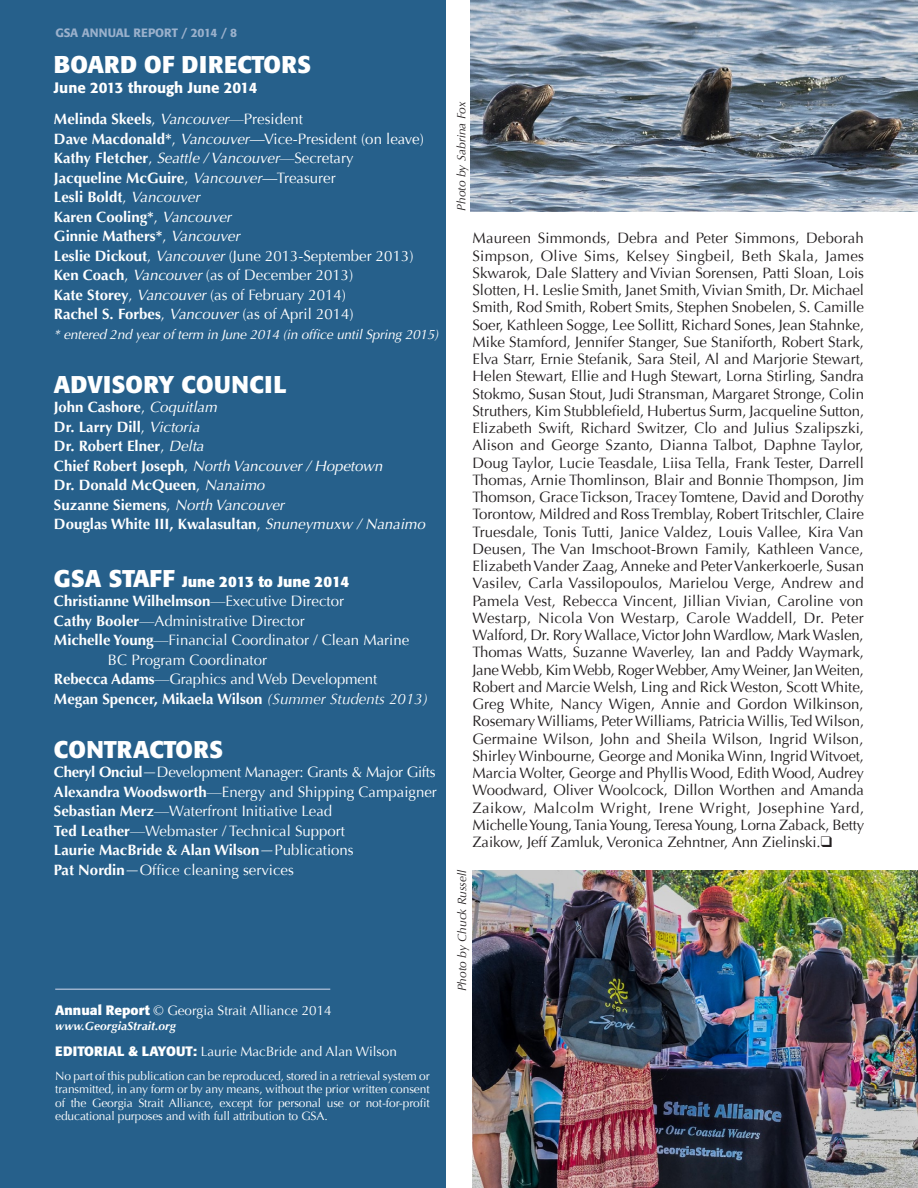
<style>
.page{position:relative;width:918px;height:1188px;background:#fff}
.page>*{position:absolute;margin:0;border:0;box-sizing:border-box;transform-origin:0 0}
.Heading_1{font:700 24px "Formata";letter-spacing:.01em;color:#fff}
.Heading_2{font:700 24px "Formata";color:#fff}
.t1{font:15px/17.2px "Optima";letter-spacing:-.005em;color:#231f20;text-align:justify}
.t2{font:15px/19.5px "Optima";color:#fff}
.t3{font:700 15px "Optima";color:#fff}
.t4{font:italic 15px "Optima";color:#fff}
.t5{font:15px "Optima";letter-spacing:-.02em;color:#fff}
.Heading_1-2{font:700 15px "Formata";color:#fff}
.t6{font:500 15px "Formata";color:#fff}
.t7{font:13.5px "Optima";color:#fff}
.t8{font:italic 13.5px "Optima";letter-spacing:-.01em;color:#fff}
.t9{font:12px/13.5px "Optima";letter-spacing:-.01em;color:#fff;text-align:justify}
.t10{font:italic 12px "Optima";color:#231f20}
.t11{font:500 12px "Formata";color:#9bb1cc}
.t12{font:italic 700 12px "Optima";color:#fff}
.s1{font-weight:400}
.s2{font-weight:400;font-style:italic}
.s3{font-weight:700}
.s4{font-style:italic}
.s5{font-weight:700;font-style:normal}
.s6{font-style:normal}
.s7{font-size:24px}
.s8{font-family:"Formata";font-weight:700}
</style>
<div class="page">
<img style="left:472px;top:870px;width:446px;height:318px">
<div style="left:0;top:0;width:446px;height:1188px;background:#26608b"></div>
<hr style="left:55px;top:988px;width:275px;height:2px;background:#9bb1cc">
<img style="left:471px;top:0;width:447px;height:212px">
<p class="t11" style="left:55px;top:25px;width:183px">GSA ANNUAL REPORT / 2014 / 8</p>
<p class="Heading_1" style="left:54px;top:49px;width:259px">BOARD OF DIRECTORS</p>
<p class="t6" style="left:54px;top:78px;width:205px">June 2013 through June 2014</p>
<p class="t3" style="left:54px;top:110px;width:251px">Melinda Skeels<span class="s1">,</span> <span class="s2">Vancouver</span><span class="s1">—President</span></p>
<p class="t2" style="left:54px;top:129px;width:371px"><span class="s3">Dave Macdonald*</span>, <span class="s4">Vancouver—</span>Vice-President (on leave)</p>
<p class="t4" style="left:54px;top:149px;width:301px"><span class="s5">Kathy Fletcher</span><span class="s6">,</span> Seattle / Vancouver<span class="s6">—Secretary</span></p>
<p class="t3" style="left:54px;top:169px;width:283px">Jacqueline McGuire<span class="s1">,</span> <span class="s2">Vancouver—</span><span class="s1">Treasurer</span></p>
<p class="t3" style="left:54px;top:188px;width:147px">Lesli Boldt<span class="s1">,</span> <span class="s2">Vancouver</span></p>
<p class="t3" style="left:54px;top:208px;width:179px">Karen Cooling*<span class="s1">,</span> <span class="s2">Vancouver</span></p>
<p class="t3" style="left:54px;top:227px;width:187px">Ginnie Mathers*<span class="s1">,</span> <span class="s2">Vancouver</span></p>
<p class="t2" style="left:54px;top:246px;width:361px"><span class="s3">Leslie Dickout</span>, <span class="s4">Vancouver</span> (June 2013-September 2013)</p>
<p class="t2" style="left:54px;top:265px;width:301px"><span class="s3">Ken Coach</span>, <span class="s4">Vancouver</span> (as of December 2013)</p>
<p class="t2" style="left:54px;top:285px;width:294px"><span class="s3">Kate Storey</span>, <span class="s4">Vancouver</span> (as of February 2014)</p>
<p class="t2" style="left:54px;top:304px;width:301px"><span class="s3">Rachel S. Forbes</span>, <span class="s4">Vancouver</span> (as of April 2014)</p>
<p class="t8" style="left:54px;top:326px;width:386px">* entered 2nd year of term in June 2014 (in office until Spring 2015)</p>
<p class="Heading_1" style="left:54px;top:369px;width:234px">ADVISORY COUNCIL</p>
<p class="t3" style="left:54px;top:398px;width:164px">John Cashore<span class="s1">,</span> <span class="s2">Coquitlam</span></p>
<p class="t3" style="left:54px;top:418px;width:147px">Dr. Larry Dill<span class="s1">,</span> <span class="s2">Victoria</span></p>
<p class="t3" style="left:54px;top:437px;width:151px">Dr. Robert Elner<span class="s1">,</span> <span class="s2">Delta</span></p>
<p class="t4" style="left:54px;top:457px;width:330px"><span class="s5">Chief Robert Joseph</span><span class="s6">,</span> North Vancouver / Hopetown</p>
<p class="t3" style="left:54px;top:476px;width:212px">Dr. Donald McQueen<span class="s1">,</span> <span class="s2">Nanaimo</span></p>
<p class="t3" style="left:54px;top:496px;width:232px">Suzanne Siemens<span class="s1">,</span> <span class="s2">North Vancouver</span></p>
<p class="t3" style="left:54px;top:515px;width:373px">Douglas White III, Kwalasultan<span class="s1">,</span> <span class="s2">Snuneymuxw / Nanaimo</span></p>
<p class="Heading_1-2" style="left:54px;top:572px;width:297px"><span class="s7">GSA STAFF</span> June 2013 to June 2014</p>
<p class="t3" style="left:54px;top:592px;width:292px">Christianne Wilhelmson<span class="s1">—Executive Director</span></p>
<p class="t2" style="left:54px;top:611px;width:252px"><span class="s3">Cathy Booler</span>—Administrative Director</p>
<p class="t2" style="left:108px;top:630px;width:303px;text-indent:-54px"><span class="s3">Michelle Young</span>—Financial Coordinator / Clean Marine<br>BC Program Coordinator</p>
<p class="t2" style="left:54px;top:669px;width:325px"><span class="s3">Rebecca Adams</span>—Graphics and Web Development</p>
<p class="t3" style="left:54px;top:690px;width:376px">Megan Spencer, Mikaela Wilson <span class="s2">(Summer Students 2013)</span></p>
<p class="Heading_2" style="left:54px;top:734px;width:171px">CONTRACTORS</p>
<p class="t5" style="left:54px;top:763px;width:383px"><span class="s3">Cheryl Onciul</span><span class="s4">—</span>Development Manager: Grants &amp; Major Gifts</p>
<p class="t2" style="left:54px;top:782px;width:384px"><span class="s3">Alexandra Woodsworth</span>—Energy and Shipping Campaigner</p>
<p class="t2" style="left:54px;top:801px;width:280px"><span class="s3">Sebastian Merz</span>—Waterfront Initiative Lead</p>
<p class="t2" style="left:54px;top:821px;width:293px"><span class="s3">Ted Leather</span>—Webmaster / Technical Support</p>
<p class="t3" style="left:54px;top:841px;width:301px">Laurie MacBride &amp; Alan Wilson<span class="s2">—</span><span class="s1">Publications</span></p>
<p class="t2" style="left:54px;top:860px;width:241px"><span class="s3">Pat Nordin</span><span class="s4">—</span>Office cleaning services</p>
<p class="t7" style="left:55px;top:1003px;width:278px"><span class="s8">Annual Report</span> © Georgia Strait Alliance 2014</p>
<p class="t12" style="left:55px;top:1019px;width:122px">www.GeorgiaStrait.org</p>
<p class="t7" style="left:55px;top:1043px;width:343px"><span class="s8">EDITORIAL &amp; LAYOUT:</span> Laurie MacBride and Alan Wilson</p>
<p class="t9" style="left:55px;top:1069px;width:376px">No part of this publication can be reproduced, stored in a retrieval system or transmitted, in any form or by any means, without the prior written consent of the Georgia Strait Alliance, except for personal use or not-for-profit educational purposes and with full attribution to GSA.</p>
<p class="t10" style="left:454px;top:211px;width:110px;rotate:-90deg">Photo by Sabrina Fox</p>
<p class="t1" style="left:472px;top:230px;width:393px">Maureen Simmonds, Debra and Peter Simmons, Deborah Simpson, Olive Sims, Kelsey Singbeil, Beth Skala, James Skwarok, Dale Slattery and Vivian Sorensen, Patti Sloan, Lois Slotten, H. Leslie Smith, Janet Smith, Vivian Smith, Dr. Michael Smith, Rod Smith, Robert Smits, Stephen Snobelen, S. Camille Soer, Kathleen Sogge, Lee Sollitt, Richard Sones, Jean Stahnke, Mike Stamford, Jennifer Stanger, Sue Staniforth, Robert Stark, Elva Starr, Ernie Stefanik, Sara Steil, Al and Marjorie Stewart, Helen Stewart, Ellie and Hugh Stewart, Lorna Stirling, Sandra Stokmo, Susan Stout, Judi Stransman, Margaret Stronge, Colin Struthers, Kim Stubblefield, Hubertus Surm, Jacqueline Sutton, Elizabeth Swift, Richard Switzer, Clo and Julius Szalipszki, Alison and George Szanto, Dianna Talbot, Daphne Taylor, Doug Taylor, Lucie Teasdale, Liisa Tella, Frank Tester, Darrell Thomas, Arnie Thomlinson, Blair and Bonnie Thompson, Jim Thomson, Grace Tickson, Tracey Tomtene, David and Dorothy Torontow, Mildred and Ross Tremblay, Robert Tritschler, Claire Truesdale, Tonis Tutti, Janice Valdez, Louis Vallee, Kira Van Deusen, The Van Imschoot-Brown Family, Kathleen Vance, Elizabeth Vander Zaag, Anneke and Peter Vankerkoerle, Susan Vasilev, Carla Vassilopoulos, Marielou Verge, Andrew and Pamela Vest, Rebecca Vincent, Jillian Vivian, Caroline von Westarp, Nicola Von Westarp, Carole Waddell, Dr. Peter Walford, Dr. Rory Wallace, Victor John Wardlow, Mark Waslen, Thomas Watts, Suzanne Waverley, Ian and Paddy Waymark, Jane Webb, Kim Webb, Roger Webber, Amy Weiner, Jan Weiten, Robert and Marcie Welsh, Ling and Rick Weston, Scott White, Greg White, Nancy Wigen, Annie and Gordon Wilkinson, Rosemary Williams, Peter Williams, Patricia Willis, Ted Wilson, Germaine Wilson, John and Sheila Wilson, Ingrid Wilson, Shirley Winbourne, George and Monika Winn, Ingrid Witvoet, Marcia Wolter, George and Phyllis Wood, Edith Wood, Audrey Woodward, Oliver Woolcock, Dillon Worthen and Amanda Zaikow, Malcolm Wright, Irene Wright, Josephine Yard, Michelle Young, Tania Young, Teresa Young, Lorna Zaback, Betty Zaikow, Jeff Zamluk, Veronica Zehntner, Ann Zielinski.❑</p>
<p class="t10" style="left:455px;top:991px;width:123px;rotate:-90deg">Photo by Chuck Russell</p>
</div>
